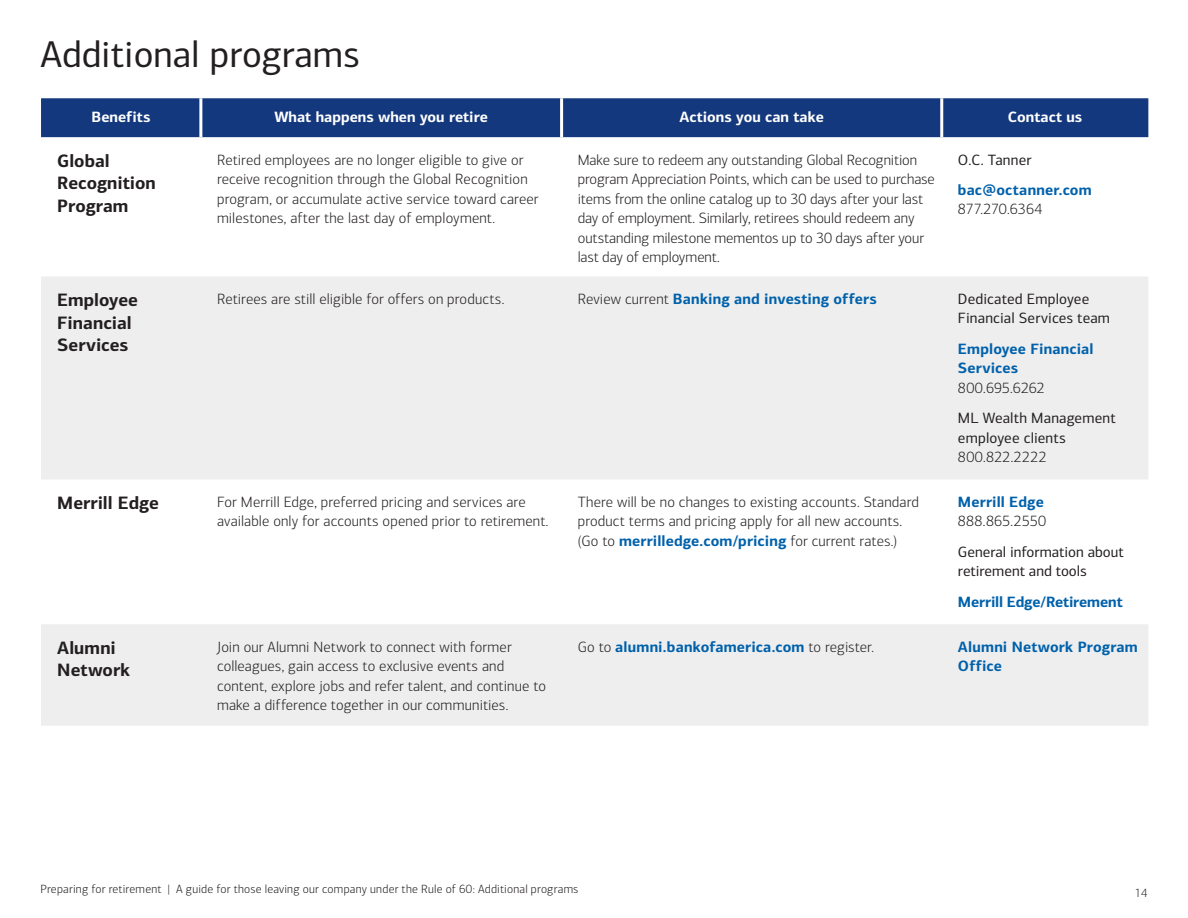
<style>
.page{position:relative;width:1188px;height:918px;background:#fff}
.page>*{position:absolute;margin:0;border:0;box-sizing:border-box;transform-origin:0 0}
.t1{font:37.5px "Connections";color:#231f20}
.t2{font:700 18px/22.5px "Connections";color:#231f20}
.t3{font:300 15px/19.5px "Connections";letter-spacing:.005em;color:#231f20}
.t4{font:700 15px/19.5px "Connections";letter-spacing:.01em;color:#0061ab}
.t5{font:15px/19.5px "Connections";letter-spacing:.005em;color:#231f20}
.t6{font:700 15px "Connections";color:#fff}
.t7{font:700 15px "Connections";letter-spacing:-.01em;color:#0061ab}
.t8{font:300 12px "Connections";letter-spacing:.02em;color:#231f20}
.s1{font-weight:300;color:#231f20}
.s2{font-weight:700;color:#0061ab}
</style>
<div class="page">
<div style="left:41px;top:98px;width:1107px;height:39px;background:#13387e"></div>
<svg style="left:41px;top:277px;width:1107px;height:449px;fill:#eeeeef"></svg>
<hr style="left:199px;top:98px;width:3px;height:39px;background:#fff">
<hr style="left:560px;top:98px;width:3px;height:39px;background:#fff">
<hr style="left:940px;top:98px;width:3px;height:39px;background:#fff">
<h1 class="t1" style="left:40px;top:32px;width:321px">Additional programs</h1>
<p class="t6" style="left:92px;top:107px;width:60px">Benefits</p>
<p class="t6" style="left:275px;top:107px;width:215px">What happens when you retire</p>
<p class="t6" style="left:679px;top:107px;width:146px">Actions you can take</p>
<p class="t6" style="left:1008px;top:107px;width:76px">Contact us</p>
<p class="t2" style="left:57px;top:149px;width:100px">Global<br>Recognition<br>Program</p>
<p class="t3" style="left:217px;top:150px;width:323px">Retired employees are no longer eligible to give or receive recognition through the Global Recognition program, or accumulate active service toward career milestones, after the last day of employment.</p>
<p class="t3" style="left:578px;top:150px;width:359px">Make sure to redeem any outstanding Global Recognition program Appreciation Points, which can be used to purchase items from the online catalog up to 30 days after your last day of employment. Similarly, retirees should redeem any outstanding milestone mementos up to 30 days after your last day of employment.</p>
<p class="t5" style="left:958px;top:150px;width:75px">O.C. Tanner</p>
<p class="t4" style="left:958px;top:180px;width:135px">bac@octanner.com</p>
<p class="t3" style="left:958px;top:200px;width:86px">877.270.6364</p>
<p class="t2" style="left:57px;top:289px;width:82px">Employee<br>Financial<br>Services</p>
<p class="t3" style="left:217px;top:289px;width:289px">Retirees are still eligible for offers on products.</p>
<p class="t4" style="left:578px;top:289px;width:301px"><span class="s1">Review current</span> Banking and investing offers</p>
<p class="t5" style="left:958px;top:289px;width:154px">Dedicated Employee<br>Financial Services team</p>
<p class="t4" style="left:958px;top:339px;width:137px">Employee Financial<br>Services</p>
<p class="t3" style="left:958px;top:378px;width:88px">800.695.6262</p>
<p class="t5" style="left:958px;top:408px;width:159px">ML Wealth Management employee clients</p>
<p class="t3" style="left:958px;top:447px;width:90px">800.822.2222</p>
<p class="t2" style="left:57px;top:492px;width:103px">Merrill Edge</p>
<p class="t3" style="left:217px;top:492px;width:333px">For Merrill Edge, preferred pricing and services are available only for accounts opened prior to retirement.</p>
<p class="t3" style="left:578px;top:492px;width:343px">There will be no changes to existing accounts. Standard product terms and pricing apply for all new accounts. (Go to <span class="s2">merrilledge.com/pricing</span> for current rates.)</p>
<p class="t4" style="left:958px;top:492px;width:87px">Merrill Edge</p>
<p class="t3" style="left:958px;top:512px;width:90px">888.865.2550</p>
<p class="t5" style="left:958px;top:542px;width:167px">General information about retirement and tools</p>
<p class="t7" style="left:958px;top:592px;width:166px">Merrill Edge/Retirement</p>
<p class="t2" style="left:57px;top:636px;width:74px">Alumni<br>Network</p>
<p class="t3" style="left:217px;top:637px;width:331px">Join our Alumni Network to connect with former colleagues, gain access to exclusive events and content, explore jobs and refer talent, and continue to make a difference together in our communities.</p>
<p class="t4" style="left:578px;top:637px;width:298px"><span class="s1">Go to</span> alumni.bankofamerica.com <span class="s1">to register.</span></p>
<p class="t4" style="left:958px;top:637px;width:181px">Alumni Network Program<br>Office</p>
<p class="t8" style="left:40px;top:882px;width:539px">Preparing for retirement | A guide for those leaving our company under the Rule of 60: Additional programs</p>
<p class="t8" style="left:1135px;top:886px;width:14px">14</p>
</div>
